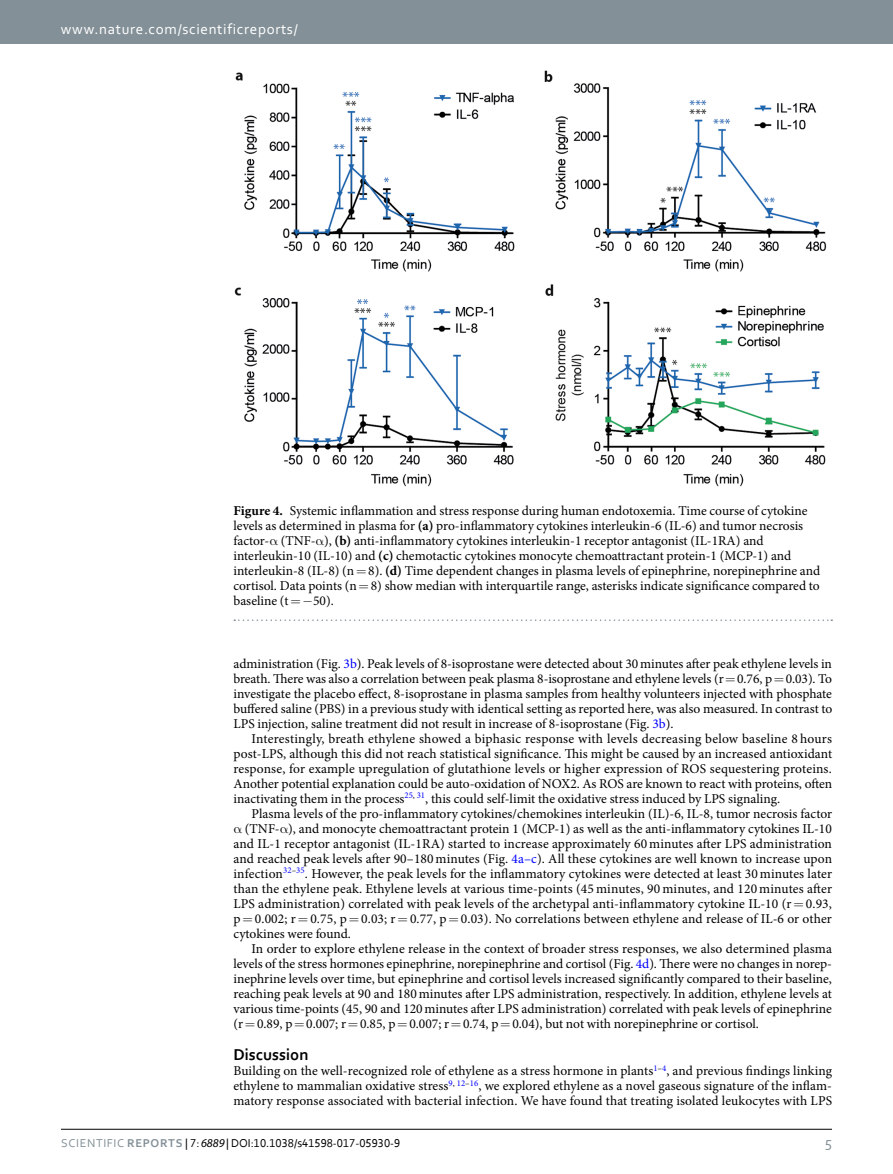
<style>
.page{position:relative;width:893px;height:1174px;background:#fff}
.page>*{position:absolute;margin:0;border:0;box-sizing:border-box;transform-origin:0 0}
.t1{font:700 16.5px "Corbel";color:#000}
.t2{font:15px "Corbel 2";letter-spacing:.045em;color:#fff}
.t3{font:15px "Corbel 2";color:#839097}
.t4{font:13.5px/15px "Minion Pro";color:#000;text-align:justify}
.t5{font:12px "Corbel";color:#000}
.s1{font-weight:700}
.s2{color:#00f}
.s3{font-family:"Corbel 2";color:#839097}
.s4{font-family:"Corbel Bold 2";color:#839097}
.s5{font-family:"Myriad Pro";font-style:italic}
</style>
<div class="page">
<div style="left:0;top:0;width:893px;height:43px;background:#839097"></div>
<hr style="left:61px;top:1129px;width:771px;height:1px;background:#000">
<img style="left:234px;top:70px;width:593px;height:417px">
<svg style="left:234px;top:619px;width:598px;height:2px"></svg>
<p class="t2" style="left:61px;top:19px;width:238px">www.nature.com/scientificreports/</p>
<p class="t4" style="left:233px;top:503px;width:588px;text-align:left"><span class="s1">Figure 4.</span> Systemic inflammation and stress response during human endotoxemia. Time course of cytokine levels as determined in plasma for <span class="s1">(a)</span> pro-inflammatory cytokines interleukin-6 (IL-6) and tumor necrosis factor- (TNF- ), <span class="s1">(b)</span> anti-inflammatory cytokines interleukin-1 receptor antagonist (IL-1RA) and interleukin-10 (IL-10) and <span class="s1">(c)</span> chemotactic cytokines monocyte chemoattractant protein-1 (MCP-1) and interleukin-8 (IL-8) (n 8). <span class="s1">(d)</span> Time dependent changes in plasma levels of epinephrine, norepinephrine and cortisol. Data points (n 8) show median with interquartile range, asterisks indicate significance compared to baseline (t −50).</p>
<p class="t4" style="left:233px;top:656px;width:600px">administration (Fig. <span class="s2">3b</span>). Peak levels of 8-isoprostane were detected about 30minutes after peak ethylene levels in breath. There was also a correlation between peak plasma 8-isoprostane and ethylene levels (r 0.76, p 0.03). To investigate the placebo effect, 8-isoprostane in plasma samples from healthy volunteers injected with phosphate buffered saline (PBS) in a previous study with identical setting as reported here, was also measured. In contrast to LPS injection, saline treatment did not result in increase of 8-isoprostane (Fig. <span class="s2">3b</span>).</p>
<p class="t4" style="left:233px;top:731px;width:600px;text-indent:18px">Interestingly, breath ethylene showed a biphasic response with levels decreasing below baseline 8 hours post-LPS, although this did not reach statistical significance. This might be caused by an increased antioxidant response, for example upregulation of glutathione levels or higher expression of ROS sequestering proteins.<br>Another potential explanation could be auto-oxidation of NOX2. As ROS are known to react with proteins, often inactivating them in the process<sup>25</sup><sup>,</sup> <sup>31</sup>, this could self-limit the oxidative stress induced by LPS signaling.</p>
<p class="t4" style="left:251px;top:806px;width:582px">Plasma levels of the pro-inflammatory cytokines/chemokines interleukin (IL)-6, IL-8, tumor necrosis factor</p>
<p class="t4" style="left:245px;top:821px;width:588px">(TNF- ), and monocyte chemoattractant protein 1 (MCP-1) as well as the anti-inflammatory cytokines IL-10</p>
<p class="t4" style="left:233px;top:836px;width:600px">and IL-1 receptor antagonist (IL-1RA) started to increase approximately 60 minutes after LPS administration</p>
<p class="t4" style="left:233px;top:851px;width:600px">and reached peak levels after 90–180 minutes (Fig. <span class="s2">4a–c</span>). All these cytokines are well known to increase upon</p>
<p class="t4" style="left:233px;top:866px;width:600px">infection<sup>32</sup><sup>–</sup><sup>35</sup>. However, the peak levels for the inflammatory cytokines were detected at least 30 minutes later</p>
<p class="t4" style="left:233px;top:881px;width:600px">than the ethylene peak. Ethylene levels at various time-points (45 minutes, 90 minutes, and 120 minutes after</p>
<p class="t4" style="left:233px;top:896px;width:600px">LPS administration) correlated with peak levels of the archetypal anti-inflammatory cytokine IL-10 (r 0.93,</p>
<p class="t4" style="left:233px;top:911px;width:600px">p 0.002; r 0.75, p 0.03; r 0.77, p 0.03). No correlations between ethylene and release of IL-6 or other</p>
<p class="t4" style="left:233px;top:926px;width:119px">cytokines were found.</p>
<p class="t4" style="left:251px;top:941px;width:582px">In order to explore ethylene release in the context of broader stress responses, we also determined plasma</p>
<p class="t4" style="left:233px;top:956px;width:600px">levels of the stress hormones epinephrine, norepinephrine and cortisol (Fig. <span class="s2">4d</span>). There were no changes in norep-</p>
<p class="t4" style="left:233px;top:971px;width:600px">inephrine levels over time, but epinephrine and cortisol levels increased significantly compared to their baseline,</p>
<p class="t4" style="left:233px;top:986px;width:600px">reaching peak levels at 90 and 180minutes after LPS administration, respectively. In addition, ethylene levels at</p>
<p class="t4" style="left:233px;top:1001px;width:600px">various time-points (45, 90 and 120minutes after LPS administration) correlated with peak levels of epinephrine</p>
<p class="t4" style="left:233px;top:1016px;width:527px">(r 0.89, p 0.007; r 0.85, p 0.007; r 0.74, p 0.04), but not with norepinephrine or cortisol.</p>
<p class="t1" style="left:233px;top:1044px;width:77px">Discussion</p>
<p class="t4" style="left:233px;top:1063px;width:600px">Building on the well-recognized role of ethylene as a stress hormone in plants<sup>1</sup><sup>–</sup><sup>4</sup>, and previous findings linking ethylene to mammalian oxidative stress<sup>9</sup><sup>,</sup> <sup>12</sup><sup>–</sup><sup>16</sup>, we explored ethylene as a novel gaseous signature of the inflam&shy;matory response associated with bacterial infection. We have found that treating isolated leukocytes with LPS</p>
<p class="t5" style="left:61px;top:1135px;width:341px"><span class="s3">SCIENTIfIC</span> <span class="s4">REPORTS</span> | 7: <span class="s5">6889</span> | DOI:10.1038/s41598-017-05930-9</p>
<p class="t3" style="left:825px;top:1132px;width:9px">5</p>
</div>
